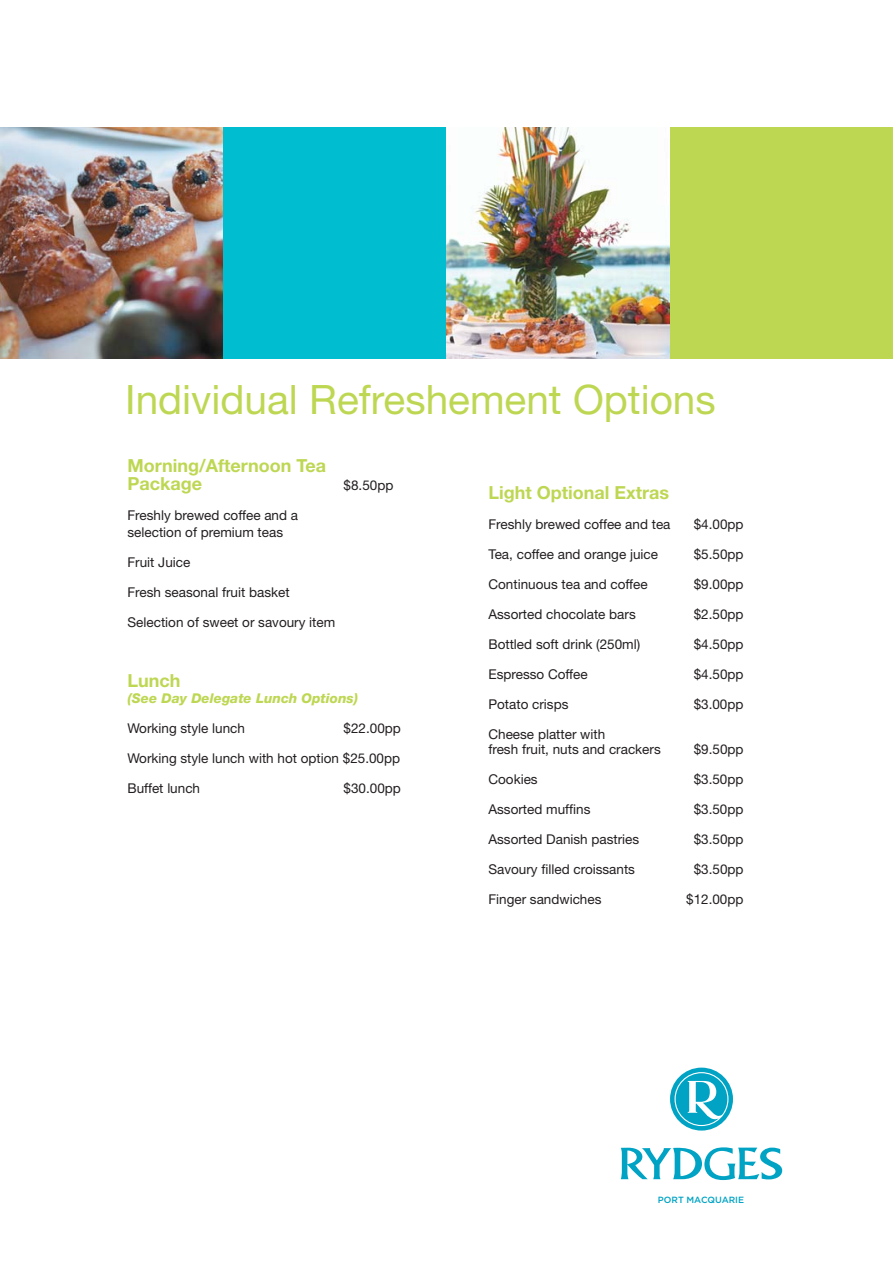
<style>
.page{position:relative;width:893px;height:1263px;background:#fff}
.page>*{position:absolute;margin:0;border:0;box-sizing:border-box;transform-origin:0 0}
.t1{font:40.5px "Helvetica Neue";color:#bdd753}
.t2{font:700 18px/18px "Helvetica Neue";color:#bdd753}
.t3{font:13.5px/16.5px "Helvetica Neue";color:#231f20}
.t4{font:italic 800 13.5px "Helvetica Neue";color:#bdd753}
.t5{font:500 9px "Gotham";color:#00a3c4}
</style>
<div class="page">
<div style="left:0;top:127px;width:893px;height:232px;background:#bdd753"></div>
<img style="left:0;top:128px;width:223px;height:231px">
<div style="left:223px;top:128px;width:224px;height:231px;background:#00bdcf"></div>
<img style="left:446px;top:128px;width:224px;height:231px">
<svg style="left:670px;top:1067px;width:63px;height:63px"></svg>
<svg style="left:621px;top:1147px;width:161px;height:33px"></svg>
<h1 class="t1" style="left:125px;top:385px;width:592px">Individual Refreshement Options</h1>
<h2 class="t2" style="left:128px;top:458px;width:200px">Morning/Afternoon Tea<br>Package</h2>
<p class="t3" style="left:128px;top:509px;width:172px">Freshly brewed coffee and a selection of premium teas</p>
<p class="t3" style="left:128px;top:555px;width:64px">Fruit Juice</p>
<p class="t3" style="left:128px;top:585px;width:164px">Fresh seasonal fruit basket</p>
<p class="t3" style="left:128px;top:615px;width:209px">Selection of sweet or savoury item</p>
<p class="t3" style="left:344px;top:479px;width:51px">$8.50pp</p>
<h2 class="t2" style="left:128px;top:673px;width:55px">Lunch</h2>
<p class="t4" style="left:128px;top:694px;width:232px">(See Day Delegate Lunch Options)</p>
<p class="t3" style="left:128px;top:722px;width:119px">Working style lunch</p>
<p class="t3" style="left:344px;top:722px;width:59px">$22.00pp</p>
<p class="t3" style="left:128px;top:752px;width:274px">Working style lunch with hot option $25.00pp</p>
<p class="t3" style="left:128px;top:782px;width:74px">Buffet lunch</p>
<p class="t3" style="left:344px;top:782px;width:59px">$30.00pp</p>
<h2 class="t2" style="left:488px;top:485px;width:182px">Light Optional Extras</h2>
<p class="t3" style="left:488px;top:517px;width:184px">Freshly brewed coffee and tea</p>
<p class="t3" style="left:694px;top:517px;width:51px">$4.00pp</p>
<p class="t3" style="left:488px;top:547px;width:171px">Tea, coffee and orange juice</p>
<p class="t3" style="left:694px;top:547px;width:51px">$5.50pp</p>
<p class="t3" style="left:488px;top:577px;width:161px">Continuous tea and coffee</p>
<p class="t3" style="left:694px;top:577px;width:51px">$9.00pp</p>
<p class="t3" style="left:488px;top:607px;width:149px">Assorted chocolate bars</p>
<p class="t3" style="left:694px;top:607px;width:51px">$2.50pp</p>
<p class="t3" style="left:488px;top:637px;width:153px">Bottled soft drink (250ml)</p>
<p class="t3" style="left:694px;top:637px;width:51px">$4.50pp</p>
<p class="t3" style="left:488px;top:667px;width:101px">Espresso Coffee</p>
<p class="t3" style="left:694px;top:667px;width:51px">$4.50pp</p>
<p class="t3" style="left:488px;top:697px;width:82px">Potato crisps</p>
<p class="t3" style="left:694px;top:697px;width:51px">$3.00pp</p>
<p class="t3" style="left:488px;top:728px;width:174px;line-height:15px">Cheese platter with<br>fresh fruit, nuts and crackers</p>
<p class="t3" style="left:694px;top:742px;width:51px">$9.50pp</p>
<p class="t3" style="left:488px;top:772px;width:51px">Cookies</p>
<p class="t3" style="left:694px;top:772px;width:51px">$3.50pp</p>
<p class="t3" style="left:488px;top:802px;width:104px">Assorted muffins</p>
<p class="t3" style="left:694px;top:802px;width:51px">$3.50pp</p>
<p class="t3" style="left:488px;top:832px;width:152px">Assorted Danish pastries</p>
<p class="t3" style="left:694px;top:832px;width:51px">$3.50pp</p>
<p class="t3" style="left:488px;top:862px;width:148px">Savoury filled croissants</p>
<p class="t3" style="left:694px;top:862px;width:51px">$3.50pp</p>
<p class="t3" style="left:488px;top:892px;width:114px">Finger sandwiches</p>
<p class="t3" style="left:686px;top:892px;width:59px">$12.00pp</p>
<p class="t5" style="left:658px;top:1196px;width:88px">PORT MACQUARIE</p>
</div>
